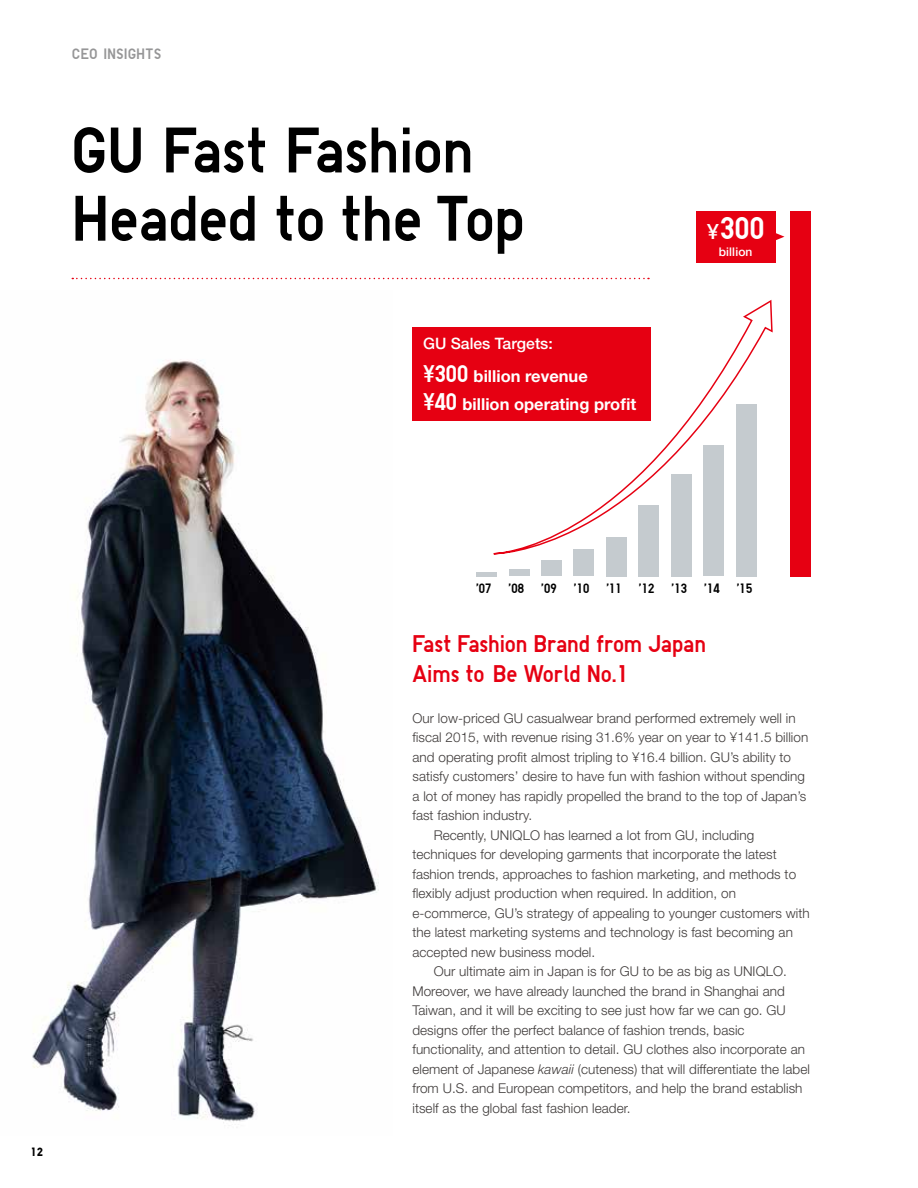
<style>
.page{position:relative;width:918px;height:1188px;background:#fff}
.page>*{position:absolute;margin:0;border:0;box-sizing:border-box;transform-origin:0 0}
.t1{font:64.5px/68.2px "TT Uniqlo";letter-spacing:.02em;color:#000}
.t2{font:31.35px "TT Uniqlo";color:#fff}
.t3{font:24px/30px "TT Uniqlo";letter-spacing:.02em;color:#e60012}
.t4{font:700 16.5px/28.5px "Helvetica Neue";color:#fff}
.t5{font:500 15.75px "Helvetica Neue";color:#fff}
.t6{font:15px "TT Uniqlo";letter-spacing:.04em;color:#969697}
.t7{font:300 13.5px "Helvetica Neue";letter-spacing:.005em;color:#3e3a39}
.t8{font:13.5px "TT Uniqlo";letter-spacing:.01em;color:#000}
.t9{font:500 12px "Helvetica Neue";letter-spacing:.01em;color:#fff}
.t10{font:700 12px "TT Uniqlo";color:#000}
.s1{font-family:"TT Uniqlo";font-weight:400;font-size:24px}
.s2{font-family:"Helvetica Neue";font-weight:500;font-size:21px}
.s3{font-style:italic}
</style>
<div class="page">
<img style="left:32px;top:360px;width:347px;height:763px">
<svg style="left:72px;top:278px;width:577px;height:1px"></svg>
<hr style="left:476px;top:572px;width:21px;height:4px;background:#c5cbcf">
<div style="left:509px;top:569px;width:21px;height:7px;background:#c5cbcf"></div>
<div style="left:541px;top:560px;width:21px;height:16px;background:#c5cbcf"></div>
<div style="left:574px;top:550px;width:20px;height:26px;background:#c5cbcf"></div>
<div style="left:606px;top:537px;width:21px;height:39px;background:#c5cbcf"></div>
<div style="left:638px;top:505px;width:21px;height:71px;background:#c5cbcf"></div>
<div style="left:671px;top:474px;width:21px;height:102px;background:#c5cbcf"></div>
<div style="left:703px;top:445px;width:21px;height:131px;background:#c5cbcf"></div>
<div style="left:736px;top:404px;width:20px;height:172px;background:#c5cbcf"></div>
<div style="left:790px;top:211px;width:21px;height:365px;background:#e60012"></div>
<svg style="left:493px;top:299px;width:280px;height:256px"></svg>
<div style="left:696px;top:211px;width:79px;height:51px;background:#e60012"></div>
<svg style="left:775px;top:232px;width:9px;height:9px"></svg>
<div style="left:412px;top:327px;width:239px;height:94px;background:#e60012"></div>
<p class="t6" style="left:72px;top:45px;width:90px">CEO INSIGHTS</p>
<h1 class="t1" style="left:72px;top:115px;width:453px">GU Fast Fashion<br>Headed to the Top</h1>
<p class="t5" style="left:423px;top:334px;width:131px">GU Sales Targets:</p>
<p class="t4" style="left:423px;top:361px;width:215px"><span class="s1">¥300</span> billion revenue<br><span class="s1">¥40</span> billion operating profit</p>
<h2 class="t2" style="left:707px;top:210px;width:59px"><span class="s2">¥</span>300</h2>
<p class="t9" style="left:719px;top:244px;width:35px">billion</p>
<p class="t10" style="left:31px;top:1145px;width:14px">12</p>
<p class="t8" style="left:476px;top:581px;width:17px">‘07</p>
<p class="t8" style="left:509px;top:581px;width:17px">‘08</p>
<p class="t8" style="left:541px;top:581px;width:17px">‘09</p>
<p class="t8" style="left:574px;top:581px;width:17px">‘10</p>
<p class="t8" style="left:606px;top:581px;width:17px">‘11</p>
<p class="t8" style="left:639px;top:581px;width:17px">‘12</p>
<p class="t8" style="left:672px;top:581px;width:17px">‘13</p>
<p class="t8" style="left:704px;top:581px;width:17px">‘14</p>
<p class="t8" style="left:737px;top:581px;width:17px">‘15</p>
<h3 class="t3" style="left:412px;top:629px;width:295px">Fast Fashion Brand from Japan<br>Aims to Be World No.1</h3>
<p class="t7" style="left:412px;top:710px;width:385px">Our low-priced GU casualwear brand performed extremely well in</p>
<p class="t7" style="left:412px;top:729px;width:397px">fiscal 2015, with revenue rising 31.6% year on year to ¥141.5 billion</p>
<p class="t7" style="left:412px;top:749px;width:380px">and operating profit almost tripling to ¥16.4 billion. GU’s ability to</p>
<p class="t7" style="left:412px;top:768px;width:394px">satisfy customers’ desire to have fun with fashion without spending</p>
<p class="t7" style="left:412px;top:788px;width:395px">a lot of money has rapidly propelled the brand to the top of Japan’s</p>
<p class="t7" style="left:412px;top:807px;width:121px">fast fashion industry.</p>
<p class="t7" style="left:434px;top:827px;width:322px">Recently, UNIQLO has learned a lot from GU, including</p>
<p class="t7" style="left:412px;top:846px;width:366px">techniques for developing garments that incorporate the latest</p>
<p class="t7" style="left:412px;top:866px;width:385px">fashion trends, approaches to fashion marketing, and methods to</p>
<p class="t7" style="left:412px;top:885px;width:325px">flexibly adjust production when required. In addition, on</p>
<p class="t7" style="left:412px;top:905px;width:399px">e-commerce, GU’s strategy of appealing to younger customers with</p>
<p class="t7" style="left:412px;top:924px;width:382px">the latest marketing systems and technology is fast becoming an</p>
<p class="t7" style="left:412px;top:944px;width:184px">accepted new business model.</p>
<p class="t7" style="left:434px;top:963px;width:355px">Our ultimate aim in Japan is for GU to be as big as UNIQLO.</p>
<p class="t7" style="left:412px;top:983px;width:374px">Moreover, we have already launched the brand in Shanghai and</p>
<p class="t7" style="left:412px;top:1002px;width:375px">Taiwan, and it will be exciting to see just how far we can go. GU</p>
<p class="t7" style="left:412px;top:1022px;width:334px">designs offer the perfect balance of fashion trends, basic</p>
<p class="t7" style="left:412px;top:1041px;width:394px">functionality, and attention to detail. GU clothes also incorporate an</p>
<p class="t7" style="left:412px;top:1061px;width:399px">element of Japanese <span class="s3">kawaii</span> (cuteness) that will differentiate the label</p>
<p class="t7" style="left:412px;top:1080px;width:392px">from U.S. and European competitors, and help the brand establish</p>
<p class="t7" style="left:412px;top:1100px;width:220px">itself as the global fast fashion leader.</p>
</div>
